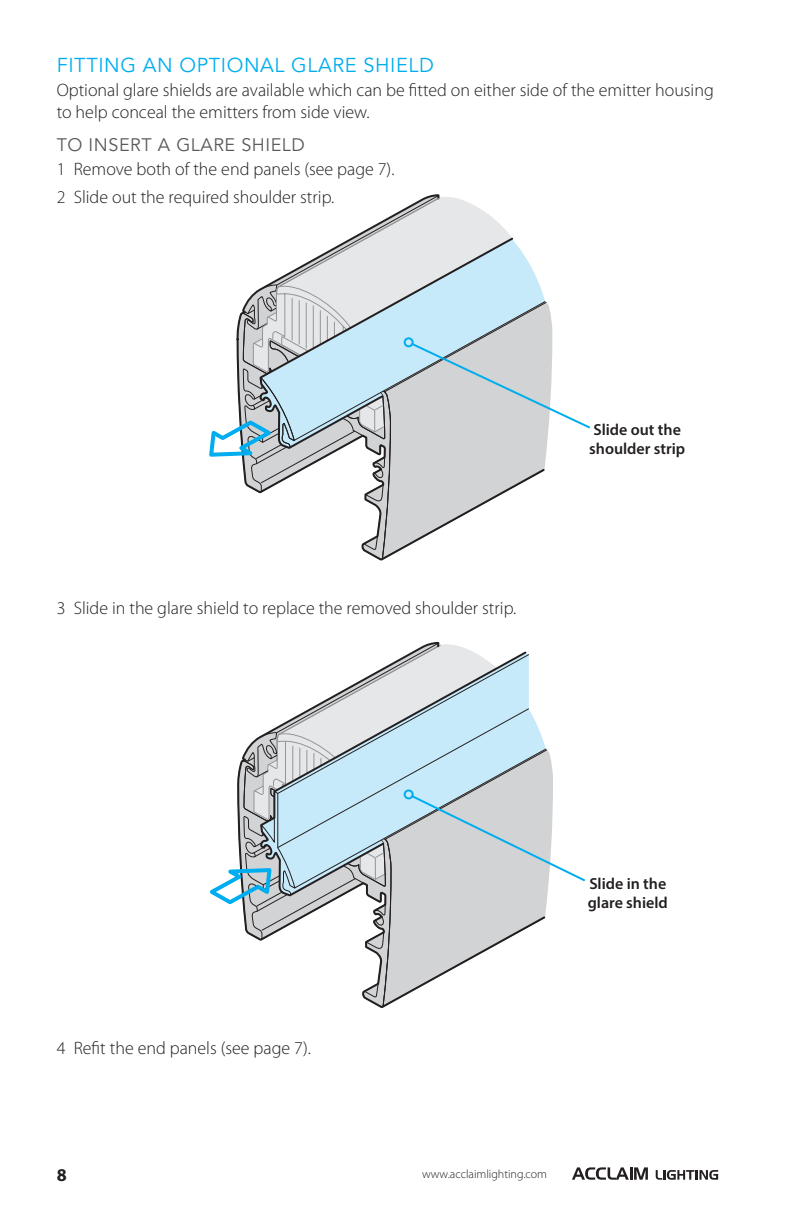
<style>
.page{position:relative;width:792px;height:1224px;background:#fff}
.page>*{position:absolute;margin:0;border:0;box-sizing:border-box;transform-origin:0 0}
.Head_2{font:20px "Avenir";letter-spacing:.03em;color:#00aeef}
.OL1_continue{font:300 18px "Myriad Pro";color:#231f20}
.Body{font:300 18px/21.6px "Myriad Pro";color:#231f20}
.Head_4{font:18px "Avenir";letter-spacing:.03em;color:#58595b}
.t1{font:700 18px "Myriad Pro";color:#231f20}
.Diagram_body{font:600 16px/19.2px "Myriad Pro";color:#231f20}
.t2{font:300 12px "Myriad Pro";color:#231f20}
</style>
<div class="page">
<svg style="left:572px;top:1167px;width:76px;height:13px"></svg>
<svg style="left:656px;top:1170px;width:62px;height:10px"></svg>
<svg style="left:209px;top:194px;width:382px;height:367px"></svg>
<div style="left:404px;top:337px;width:10px;height:10px;border:2px solid #00aeef;border-radius:50%"></div>
<svg style="left:210px;top:641px;width:375px;height:367px"></svg>
<div style="left:404px;top:789px;width:10px;height:10px;border:2px solid #00aeef;border-radius:50%"></div>
<p class="Head_2" style="left:57px;top:54px;width:379px">FITTING AN OPTIONAL GLARE SHIELD</p>
<p class="Body" style="left:57px;top:80px;width:659px">Optional glare shields are available which can be fitted on either side of the emitter housing to help conceal the emitters from side view.</p>
<p class="Head_4" style="left:57px;top:134px;width:250px">TO INSERT A GLARE SHIELD</p>
<p class="OL1_continue" style="left:57px;top:159px;width:339px">1 Remove both of the end panels (see page 7).</p>
<p class="OL1_continue" style="left:57px;top:187px;width:279px">2 Slide out the required shoulder strip.</p>
<p class="OL1_continue" style="left:57px;top:599px;width:461px">3 Slide in the glare shield to replace the removed shoulder strip.</p>
<p class="Diagram_body" style="left:589px;top:420px;width:98px">Slide out the shoulder strip</p>
<p class="Diagram_body" style="left:588px;top:873px;width:82px">Slide in the glare shield</p>
<p class="OL1_continue" style="left:57px;top:1038px;width:256px">4 Refit the end panels (see page 7).</p>
<p class="t1" style="left:57px;top:1163px;width:11px">8</p>
<p class="t2" style="left:422px;top:1167px;width:127px">www.acclaimlighting.com</p>
</div>
